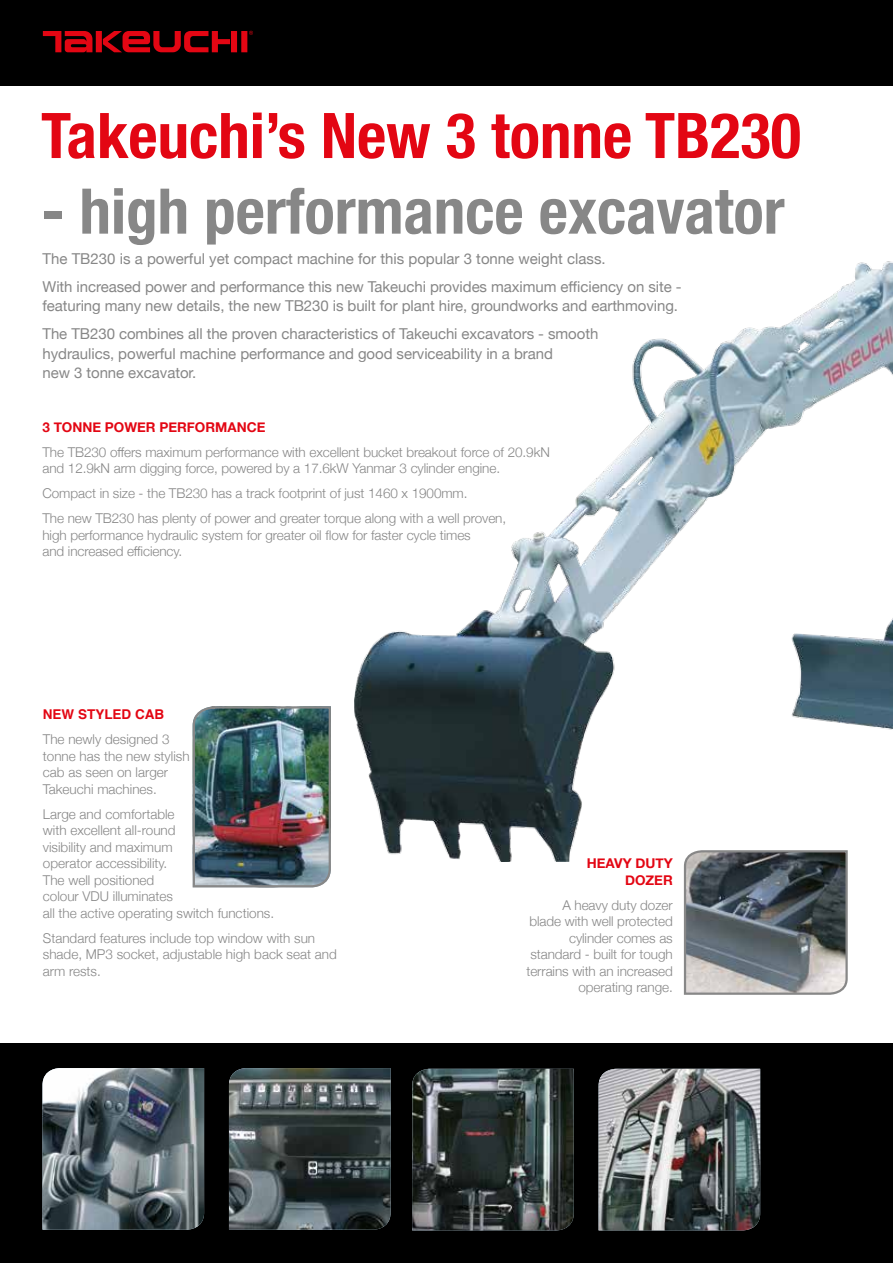
<style>
.page{position:relative;width:893px;height:1263px;background:#fff}
.page>*{position:absolute;margin:0;border:0;box-sizing:border-box;transform-origin:0 0}
.t1{font:700 condensed 63px "Helvetica Neue";color:#878787}
.t2{font:700 condensed 63px "Helvetica Neue";color:#e30613}
.t3{font:15px/28px "Helvetica Neue";letter-spacing:-.005em;color:#878787}
.t4{font:300 13.5px/16.5px "Helvetica Neue";letter-spacing:-.005em;color:#878787}
.t5{font:700 13.5px/16.5px "Helvetica Neue";color:#e30613;text-align:right}
.t6{font:700 13.5px "Helvetica";color:#e30613}
</style>
<div class="page">
<div style="left:0;top:1043px;width:893px;height:220px;background:#000"></div>
<div style="left:0;top:0;width:893px;height:85px;background:#000"></div>
<img style="left:412px;top:1069px;width:162px;height:161px">
<img style="left:599px;top:1069px;width:161px;height:161px">
<img style="left:43px;top:1068px;width:161px;height:162px">
<img style="left:229px;top:1068px;width:162px;height:162px">
<img style="left:354px;top:261px;width:539px;height:601px">
<img style="left:192px;top:706px;width:139px;height:182px">
<svg style="left:683px;top:849px;width:166px;height:146px"></svg>
<div style="left:241px;top:31px;width:6px;height:21px;background:#e30613"></div>
<div style="left:231px;top:31px;width:6px;height:21px;background:#e30613"></div>
<div style="left:96px;top:31px;width:6px;height:21px;background:#e30613"></div>
<svg style="left:103px;top:31px;width:127px;height:21px"></svg>
<svg style="left:43px;top:31px;width:49px;height:21px"></svg>
<svg style="left:249px;top:31px;width:4px;height:4px"></svg>
<h1 class="t2" style="left:41px;top:83px;width:761px">Takeuchi’s New 3 tonne TB230</h1>
<h1 class="t1" style="left:41px;top:159px;width:745px">- high performance excavator</h1>
<p class="t3" style="left:43px;top:245px;width:641px">The TB230 is a powerful yet compact machine for this popular 3 tonne weight class.<br>With increased power and performance this new Takeuchi provides maximum efficiency on site -</p>
<p class="t3" style="left:43px;top:293px;width:637px">featuring many new details, the new TB230 is built for plant hire, groundworks and earthmoving.<br>The TB230 combines all the proven characteristics of Takeuchi excavators - smooth</p>
<p class="t3" style="left:43px;top:345px;width:512px;line-height:19.5px">hydraulics, powerful machine performance and good serviceability in a brand new 3 tonne excavator.</p>
<p class="t5" style="left:42px;top:419px;width:225px">3 TONNE POWER PERFORMANCE</p>
<p class="t4" style="left:42px;top:443px;width:509px">The TB230 offers maximum performance with excellent bucket breakout force of 20.9kN and 12.9kN arm digging force, powered by a 17.6kW Yanmar 3 cylinder engine.</p>
<p class="t4" style="left:42px;top:480px;width:465px;line-height:25px">Compact in size - the TB230 has a track footprint of just 1460 x 1900mm.<br>The new TB230 has plenty of power and greater torque along with a well proven,</p>
<p class="t4" style="left:42px;top:526px;width:430px">high performance hydraulic system for greater oil flow for faster cycle times and increased efficiency.</p>
<p class="t6" style="left:43px;top:704px;width:123px">NEW STYLED CAB</p>
<p class="t4" style="left:43px;top:730px;width:148px">The newly designed 3 tonne has the new stylish cab as seen on larger<br>Takeuchi machines.</p>
<p class="t4" style="left:43px;top:805px;width:233px">Large and comfortable<br>with excellent all-round<br>visibility and maximum<br>operator accessibility.<br>The well positioned<br>colour VDU illuminates<br>all the active operating switch functions.</p>
<p class="t4" style="left:43px;top:929px;width:295px">Standard features include top window with sun shade, MP3 socket, adjustable high back seat and arm rests.</p>
<p class="t5" style="left:587px;top:855px;width:87px">HEAVY DUTY<br>DOZER</p>
<p class="t4" style="left:526px;top:895px;width:148px;text-align:right">A heavy duty dozer<br>blade with well protected cylinder comes as standard - built for tough terrains with an increased operating range.</p>
</div>
